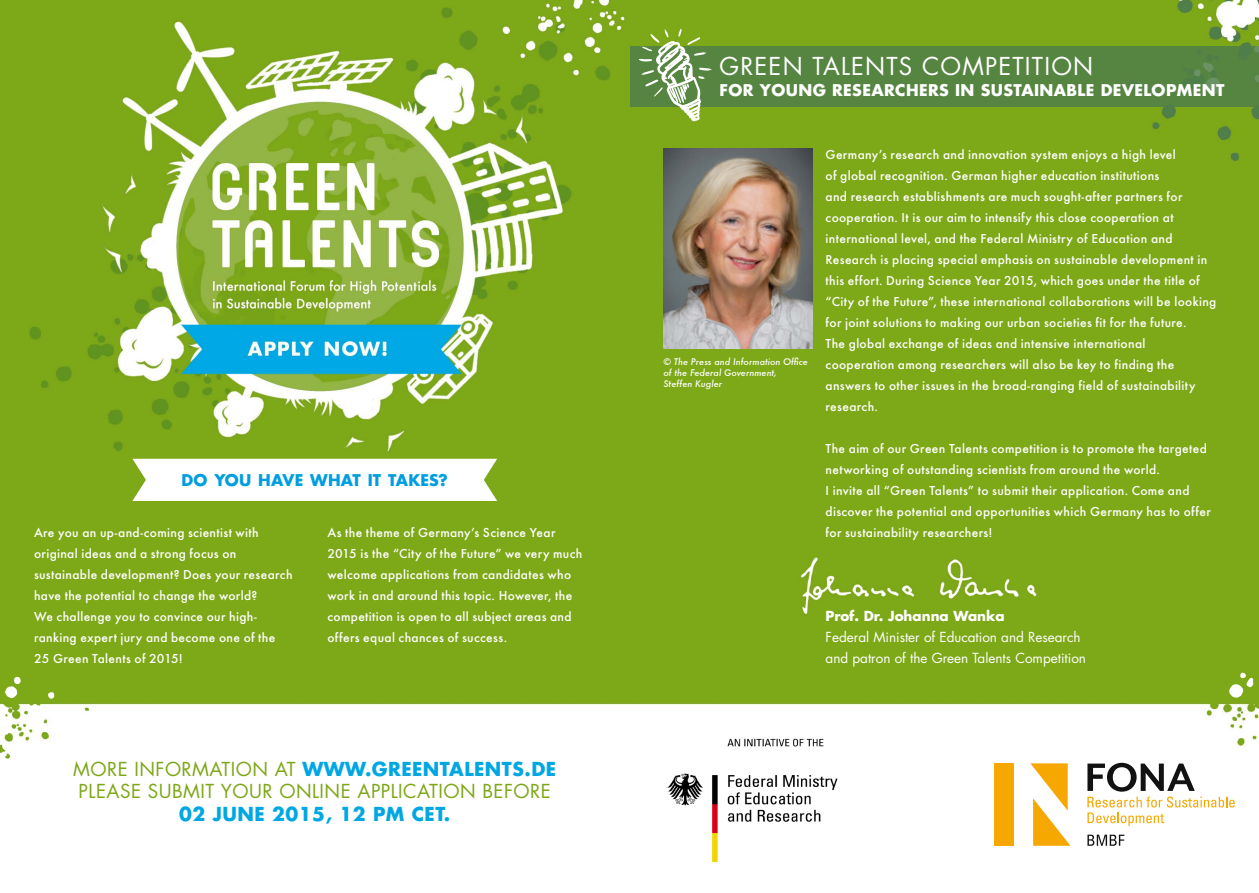
<style>
.page{position:relative;width:1259px;height:893px;background:#fff}
.page>*{position:absolute;margin:0;border:0;box-sizing:border-box;transform-origin:0 0}
.t1{font:24px "Futura";letter-spacing:.05em;color:#fff}
.t2{font:18.75px/22.5px "Futura";letter-spacing:.025em;color:#7ca716;text-align:center}
.t3{font:700 18.75px "Futura";letter-spacing:.025em;color:#00a7e3}
.t4{font:700 15.75px "Futura";letter-spacing:.025em;color:#fff}
.t5{font:700 15.75px "Futura";letter-spacing:.01em;color:#009ee0}
.t6{font:500 13.5px/21px "Futura";letter-spacing:.025em;color:#fff}
.t7{font:13.5px/21px "Futura";color:#fff}
.t8{font:700 13.5px "Futura";color:#fff}
.t9{font:italic 500 9px/10.8px "Futura";color:#fff}
.s1{font-weight:400;color:#7ca716}
.s2{font-weight:700;color:#00a7e3}
</style>
<div class="page">
<img style="left:0;top:0;width:1259px;height:863px">
<svg style="left:132px;top:459px;width:365px;height:42px"></svg>
<div style="left:629px;top:46px;width:630px;height:61px;background:#568541"></div>
<svg style="left:638px;top:29px;width:73px;height:92px"></svg>
<svg style="left:33px;top:752px;width:12px;height:11px"></svg>
<svg style="left:32px;top:705px;width:11px;height:11px"></svg>
<svg style="left:27px;top:787px;width:9px;height:9px"></svg>
<svg style="left:5px;top:677px;width:16px;height:21px"></svg>
<svg style="left:48px;top:692px;width:7px;height:7px"></svg>
<svg style="left:51px;top:759px;width:6px;height:6px"></svg>
<svg style="left:0;top:727px;width:19px;height:34px"></svg>
<svg style="left:1249px;top:722px;width:6px;height:6px"></svg>
<svg style="left:1228px;top:672px;width:25px;height:26px"></svg>
<img style="left:663px;top:149px;width:149px;height:200px">
<img style="left:792px;top:546px;width:255px;height:75px">
<img style="left:0;top:0;width:629px;height:453px">
<img style="left:662px;top:737px;width:176px;height:125px">
<div style="left:983px;top:757px;width:256px;height:96px;background:#fff"></div>
<div style="left:993px;top:763px;width:20px;height:83px;background:#f7a800"></div>
<svg style="left:1030px;top:763px;width:40px;height:83px"></svg>
<svg style="left:1087px;top:835px;width:37px;height:11px"></svg>
<svg style="left:1087px;top:763px;width:147px;height:63px"></svg>
<p class="t5" style="left:181px;top:469px;width:268px">DO YOU HAVE WHAT IT TAKES?</p>
<p class="t6" style="left:34px;top:522px;width:260px">Are you an up-and-coming scientist with original ideas and a strong focus on sustainable development? Does your research have the potential to change the world?<br>We challenge you to convince our high&shy;ranking expert jury and become one of the 25 Green Talents of 2015!</p>
<p class="t6" style="left:327px;top:522px;width:256px">As the theme of Germany’s Science Year 2015 is the “City of the Future” we very much welcome applications from candidates who work in and around this topic. However, the competition is open to all subject areas and offers equal chances of success.</p>
<p class="t3" style="left:73px;top:756px;width:484px"><span class="s1">MORE INFORMATION AT</span> WWW.GREENTALENTS.DE</p>
<p class="t2" style="left:79px;top:780px;width:474px">PLEASE SUBMIT YOUR ONLINE APPLICATION BEFORE<br><span class="s2">02 JUNE 2015, 12 PM CET.</span></p>
<h1 class="t1" style="left:719px;top:50px;width:375px">GREEN TALENTS COMPETITION</h1>
<p class="t4" style="left:719px;top:79px;width:506px">FOR YOUNG RESEARCHERS IN SUSTAINABLE DEVELOPMENT</p>
<p class="t9" style="left:663px;top:357px;width:146px">© The Press and Information Office of the Federal Government,<br>Steffen Kugler</p>
<p class="t6" style="left:825px;top:144px;width:392px">Germany’s research and innovation system enjoys a high level<br>of global recognition. German higher education institutions<br>and research establishments are much sought-after partners for cooperation. It is our aim to intensify this close cooperation at international level, and the Federal Ministry of Education and Research is placing special emphasis on sustainable development in this effort. During Science Year 2015, which goes under the title of “City of the Future”, these international collaborations will be looking for joint solutions to making our urban societies fit for the future.<br>The global exchange of ideas and intensive international cooperation among researchers will also be key to finding the answers to other issues in the broad-ranging field of sustainability research.</p>
<p class="t6" style="left:825px;top:438px;width:387px">The aim of our Green Talents competition is to promote the targeted networking of outstanding scientists from around the world.<br>I invite all “Green Talents” to submit their application. Come and discover the potential and opportunities which Germany has to offer for sustainability researchers!</p>
<p class="t8" style="left:825px;top:607px;width:181px">Prof. Dr. Johanna Wanka</p>
<p class="t7" style="left:825px;top:627px;width:262px">Federal Minister of Education and Research and patron of the Green Talents Competition</p>
</div>
